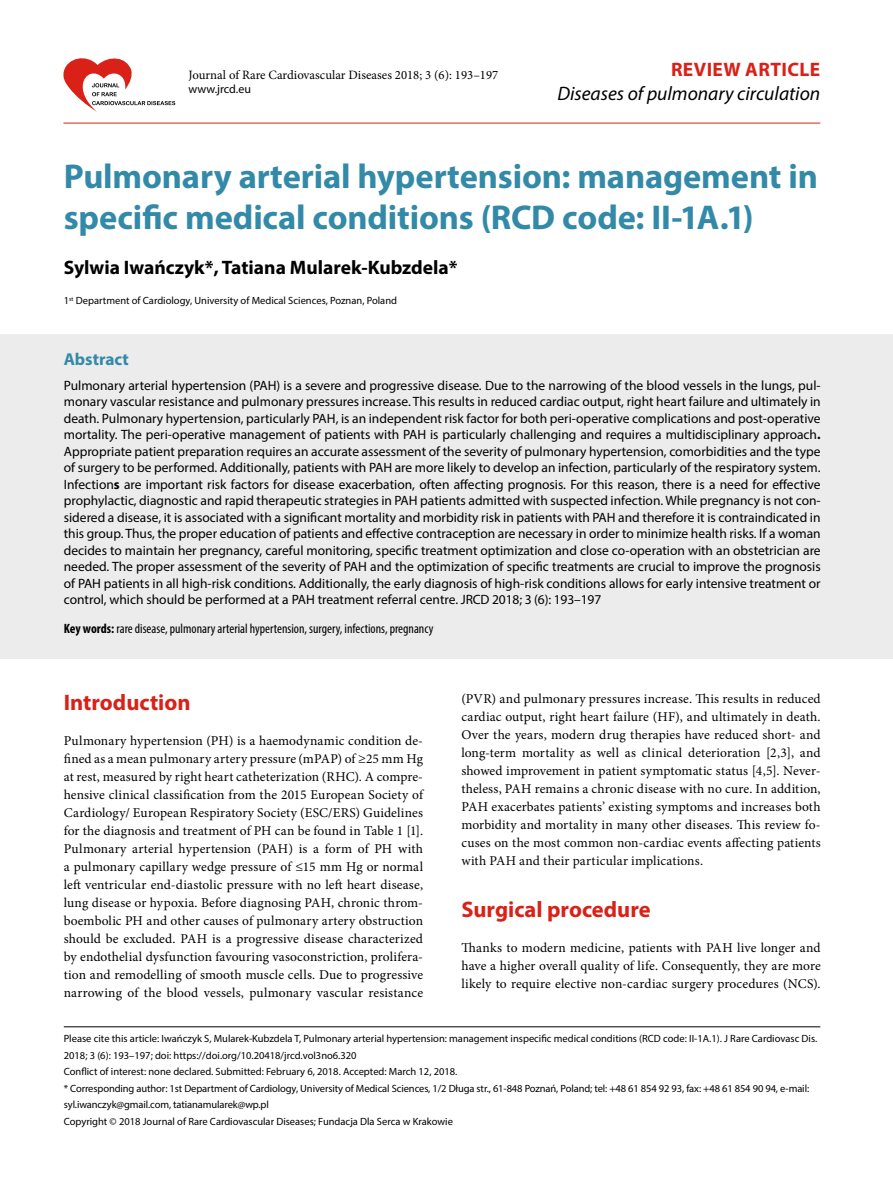
<style>
.page{position:relative;width:893px;height:1191px;background:#fff}
.page>*{position:absolute;margin:0;border:0;box-sizing:border-box;transform-origin:0 0}
.t1{font:700 34.5px/41.4px "Myriad Pro";letter-spacing:-.005em;color:#338aa8}
.t2{font:700 22.5px "Myriad Pro";color:#da2118}
.t3{font:700 19.5px "Myriad Pro";color:#000}
.t4{font:italic 19.5px "Myriad Pro";color:#000}
.t5{font:700 19.5px "Myriad Pro";letter-spacing:.02em;color:#da2118}
.t6{font:700 17.25px "Myriad Pro";color:#338aa8}
.t7{font:13.5px/16.5px "Myriad Pro";letter-spacing:-.005em;color:#000;text-align:justify}
.t8{font:13.5px/18px "Minion Pro";letter-spacing:.01em;color:#000;text-align:justify}
.t9{font:condensed 13.5px "Myriad Pro";color:#000}
.t10{font:12.75px "Minion Pro";color:#000}
.t11{font:12px "Myriad Pro";color:#000}
.t12{font:10.5px/16.5px "Myriad Pro";color:#000}
.s1{font-weight:700}
.s2{color:#050505}
</style>
<div class="page">
<hr style="left:63px;top:123px;width:757px;height:1px;background:#da2118">
<svg style="left:63px;top:58px;width:112px;height:54px"></svg>
<hr style="left:64px;top:1026px;width:756px;height:1px;background:#000">
<div style="left:0;top:334px;width:893px;height:325px;background:#ececec"></div>
<p class="t10" style="left:188px;top:66px;width:311px">Journal of Rare Cardiovascular Diseases 2018; 3 (6): 193–197</p>
<p class="t11" style="left:188px;top:81px;width:64px">www.jrcd.eu</p>
<h3 class="t5" style="left:671px;top:57px;width:151px">REVIEW ARTICLE</h3>
<h3 class="t4" style="left:557px;top:81px;width:264px">Diseases of pulmonary circulation</h3>
<h1 class="t1" style="left:64px;top:154px;width:756px">Pulmonary arterial hypertension: management in specific medical conditions (RCD code: II‑1A.1)</h1>
<h3 class="t3" style="left:64px;top:254px;width:395px">Sylwia Iwańczyk*, Tatiana Mularek‑Kubzdela*</h3>
<p class="t12" style="left:64px;top:292px;width:335px">1<sup>st</sup> Department of Cardiology, University of Medical Sciences, Poznan, Poland</p>
<p class="t6" style="left:64px;top:347px;width:67px">Abstract</p>
<p class="t7" style="left:64px;top:376px;width:758px">Pulmonary arterial hypertension (PAH) is a severe and progressive disease. Due to the narrowing of the blood vessels in the lungs, pul&shy;monary vascular resistance and pulmonary pressures increase. This results in reduced cardiac output, right heart failure and ultimately in death. Pulmonary hypertension, particularly PAH, is an independent risk factor for both peri‑operative complications and post‑operative mortality. The peri‑operative management of patients with PAH is particularly challenging and requires a multidisciplinary approach<span class="s1">.<br></span>Appropriate patient preparation requires an accurate assessment of the severity of pulmonary hypertension, comorbidities and the type of surgery to be performed. Additionally, patients with PAH are more likely to develop an infection, particularly of the respiratory system.<br>Infection<span class="s1">s</span> are important risk factors for disease exacerbation, often affecting prognosis. For this reason, there is a need for effective prophylactic, diagnostic and rapid therapeutic strategies in PAH patients admitted with suspected infection. While pregnancy is not con&shy;sidered a disease, it is associated with a significant mortality and morbidity risk in patients with PAH and therefore it is contraindicated in this group. Thus, the proper education of patients and effective contraception are necessary in order to minimize health risks. If a woman decides to maintain her pregnancy, careful monitoring, specific treatment optimization and close co‑operation with an obstetrician are needed. The proper assessment of the severity of PAH and the optimization of specific treatments are crucial to improve the prognosis of PAH patients in all high‑risk conditions. Additionally, the early diagnosis of high‑risk conditions allows for early intensive treatment or control, which should be performed at a PAH treatment referral centre. JRCD 2018; 3 (6): 193–197</p>
<p class="t9" style="left:64px;top:621px;width:371px"><span class="s1">Key words:</span> rare disease, pulmonary arterial hypertension, surgery, infections, pregnancy</p>
<h2 class="t2" style="left:64px;top:687px;width:128px">Introduction</h2>
<p class="t8" style="left:64px;top:731px;width:361px">Pulmonary hypertension (PH) is a haemodynamic condition de‑ fined as a mean pulmonary artery pressure (mPAP) of ≥25 mm Hg at rest, measured by right heart catheterization (RHC). A compre‑ hensive clinical classification from the 2015 European Society of Cardiology/ European Respiratory Society (ESC/ERS) Guidelines for the diagnosis and treatment of PH can be found in Table 1 [1].<br>Pulmonary arterial hypertension (PAH) is a form of PH with a pulmonary capillary wedge pressure of ≤15 mm Hg or normal left ventricular end‑diastolic pressure with no left heart disease, lung disease or hypoxia. Before diagnosing PAH, chronic throm‑ boembolic PH and other causes of pulmonary artery obstruction should be excluded. PAH is a progressive disease characterized by endothelial dysfunction favouring vasoconstriction, prolifera‑ tion and remodelling of smooth muscle cells. Due to progressive narrowing of the blood vessels, pulmonary vascular resistance</p>
<p class="t8" style="left:461px;top:689px;width:361px">(PVR) and pulmonary pressures increase. This results in reduced cardiac output, right heart failure (HF), and ultimately in death.<br>Over the years, modern drug therapies have reduced short- and long‑term mortality as well as clinical deterioration [2,3], and showed improvement in patient symptomatic status [4,5]. Never‑ theless, PAH remains a chronic disease with no cure. In addition, PAH exacerbates patients’ existing symptoms and increases both morbidity and mortality in many other diseases. This review fo‑ cuses on the <span class="s2">most common non‑cardiac events affecting patients with PAH and their particular implications.</span></p>
<h2 class="t2" style="left:461px;top:895px;width:191px">Surgical procedure</h2>
<p class="t8" style="left:461px;top:939px;width:361px">Thanks to modern medicine, patients with PAH live longer and have a higher overall quality of life. Consequently, they are more likely to require elective non‑cardiac surgery procedures (NCS).</p>
<p class="t12" style="left:64px;top:1030px;width:755px">Please cite this article: Iwańczyk S, Mularek-Kubzdela T, Pulmonary arterial hypertension: management inspecific medical conditions (RCD code: II‑1A.1). J Rare Cardiovasc Dis.<br>2018; 3 (6): 193–197; doi: https://doi.org/10.20418/jrcd.vol3no6.320<br>Conflict of interest: none declared. Submitted: February 6, 2018. Accepted: March 12, 2018.<br>* Corresponding author: 1st Department of Cardiology, University of Medical Sciences, 1/2 Długa str., 61-848 Poznań, Poland; tel: +48 61 854 92 93, fax: +48 61 854 90 94, e‑mail: syl.iwanczyk@gmail.com, tatianamularek@wp.pl<br>Copyright © 2018 Journal of Rare Cardiovascular Diseases; Fundacja Dla Serca w Krakowie</p>
</div>
